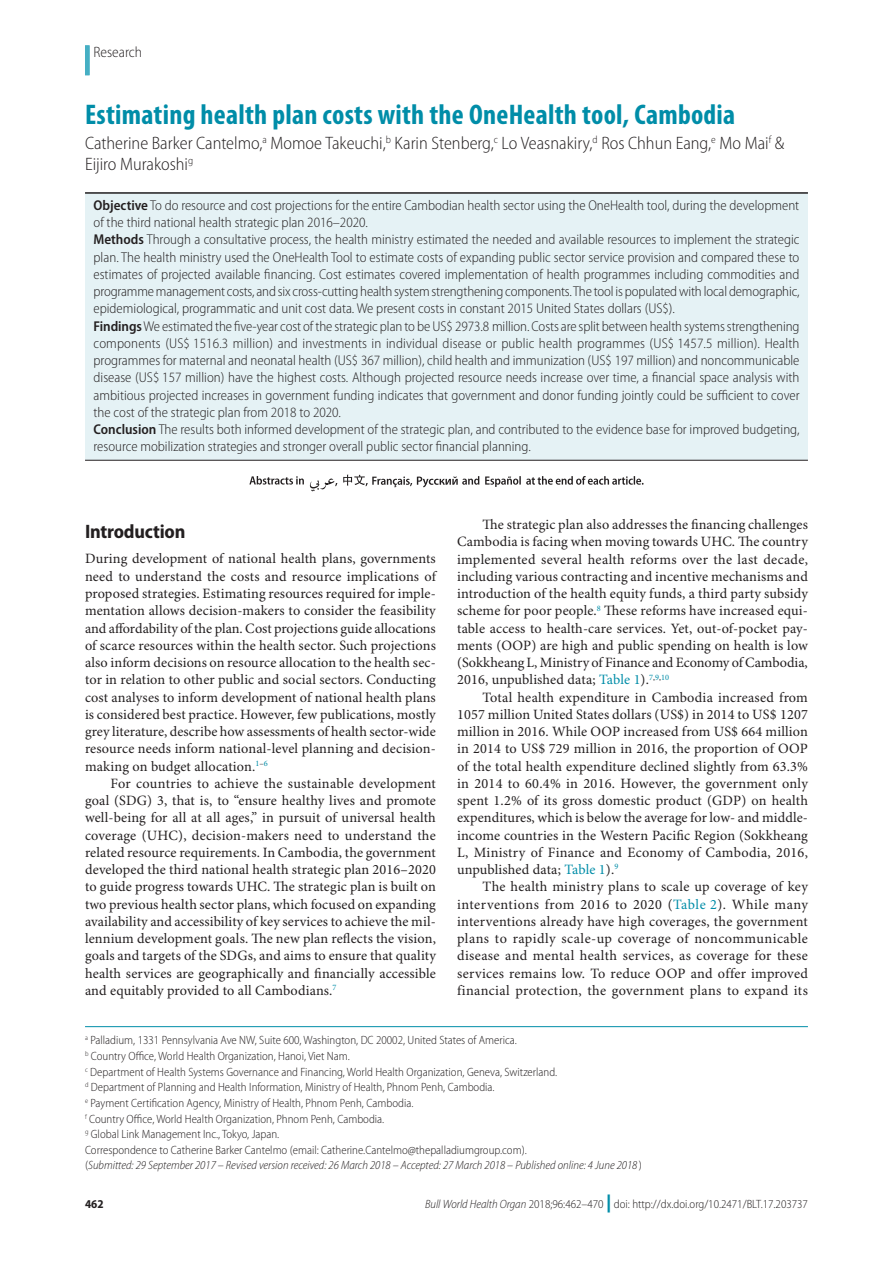
<style>
.page{position:relative;width:893px;height:1263px;background:#fff}
.page>*{position:absolute;margin:0;border:0;box-sizing:border-box;transform-origin:0 0}
.t1{font:700 condensed 28.5px "Myriad Pro";letter-spacing:.01em;color:#008da8}
.t2{font:700 semi-condensed 19.5px "Myriad Pro";letter-spacing:-.01em;color:#231f20}
.t3{font:300 semi-condensed 18px/21px "Myriad Pro";color:#231f20}
.t4{font:300 semi-condensed 15px "Myriad Pro";color:#231f20}
.t5{font:14.25px/17.2px "Minion Pro";letter-spacing:.01em;color:#231f20;text-align:justify}
.t6{font:300 semi-condensed 14.25px/17.2px "Myriad Pro";color:#231f20}
.t7{font:300 semi-condensed 12px/15.6px "Myriad Pro";color:#231f20}
.t8{font:700 semi-condensed 12px "Myriad Pro";color:#231f20}
.s1{font-weight:600}
.s2{color:#008da8}
.s3{font-style:italic}
.s4{font-weight:900;font-stretch:normal;font-size:18px;color:#008da8}
</style>
<div class="page">
<div style="left:85px;top:45px;width:5px;height:30px;background:#46afc4"></div>
<div style="left:85px;top:193px;width:723px;height:267px;background:#e5f2f5"></div>
<hr style="left:85px;top:1026px;width:723px;height:1px;background:#008da8">
<hr style="left:85px;top:192px;width:723px;height:2px;background:#231f20">
<hr style="left:85px;top:460px;width:723px;height:1px;background:#231f20">
<svg style="left:310px;top:475px;width:334px;height:16px"></svg>
<svg style="left:249px;top:476px;width:55px;height:9px"></svg>
<p class="t4" style="left:94px;top:44px;width:50px">Research</p>
<h1 class="t1" style="left:85px;top:98px;width:652px">Estimating health plan costs with the OneHealth tool, Cambodia</h1>
<p class="t3" style="left:85px;top:133px;width:701px">Catherine Barker Cantelmo,<sup>a</sup> Momoe Takeuchi,<sup>b</sup> Karin Stenberg,<sup>c</sup> Lo Veasnakiry,<sup>d</sup> Ros Chhun Eang,<sup>e</sup> Mo Mai<sup>f</sup> &amp;<br>Eijiro Murakoshi<sup>g</sup></p>
<p class="t6" style="left:94px;top:197px;width:707px"><span class="s1">Objective</span> To do resource and cost projections for the entire Cambodian health sector using the OneHealth tool, during the development of the third national health strategic plan 2016–2020.<br><span class="s1">Methods</span> Through a consultative process, the health ministry estimated the needed and available resources to implement the strategic plan. The health ministry used the OneHealth Tool to estimate costs of expanding public sector service provision and compared these to estimates of projected available financing. Cost estimates covered implementation of health programmes including commodities and programme management costs, and six cross-cutting health system strengthening components. The tool is populated with local demographic, epidemiological, programmatic and unit cost data. We present costs in constant 2015 United States dollars (US$).<br><span class="s1">Findings</span> We estimated the five-year cost of the strategic plan to be US$ 2973.8 million. Costs are split between health systems strengthening components (US$ 1516.3 million) and investments in individual disease or public health programmes (US$ 1457.5 million). Health programmes for maternal and neonatal health (US$ 367 million), child health and immunization (US$ 197 million) and noncommunicable disease (US$ 157 million) have the highest costs. Although projected resource needs increase over time, a financial space analysis with ambitious projected increases in government funding indicates that government and donor funding jointly could be sufficient to cover the cost of the strategic plan from 2018 to 2020.<br><span class="s1">Conclusion</span> The results both informed development of the strategic plan, and contributed to the evidence base for improved budgeting, resource mobilization strategies and stronger overall public sector financial planning.</p>
<h2 class="t2" style="left:85px;top:520px;width:102px">Introduction</h2>
<p class="t5" style="left:85px;top:551px;width:352px">During development of national health plans, governments need to understand the costs and resource implications of proposed strategies. Estimating resources required for imple&shy;mentation allows decision-makers to consider the feasibility and affordability of the plan. Cost projections guide allocations of scarce resources within the health sector. Such projections also inform decisions on resource allocation to the health sec&shy;tor in relation to other public and social sectors. Conducting cost analyses to inform development of national health plans is considered best practice. However, few publications, mostly grey literature, describe how assessments of health sector-wide resource needs inform national-level planning and decision&shy;making on budget allocation.<sup>1</sup><sup>–</sup><sup>6</sup></p>
<p class="t5" style="left:85px;top:775px;width:352px;text-indent:26px">For countries to achieve the sustainable development goal (SDG) 3, that is, to “ensure healthy lives and promote well-being for all at all ages,” in pursuit of universal health coverage (UHC), decision-makers need to understand the related resource requirements. In Cambodia, the government developed the third national health strategic plan 2016–2020 to guide progress towards UHC. The strategic plan is built on two previous health sector plans, which focused on expanding availability and accessibility of key services to achieve the mil&shy;lennium development goals. The new plan reflects the vision, goals and targets of the SDGs, and aims to ensure that quality health services are geographically and financially accessible and equitably provided to all Cambodians.<sup>7</sup></p>
<p class="t5" style="left:457px;top:516px;width:352px;text-indent:26px">The strategic plan also addresses the financing challenges Cambodia is facing when moving towards UHC. The country implemented several health reforms over the last decade, including various contracting and incentive mechanisms and introduction of the health equity funds, a third party subsidy scheme for poor people.<sup>8</sup> These reforms have increased equi&shy;table access to health-care services. Yet, out-of-pocket pay&shy;ments (OOP) are high and public spending on health is low (Sokkheang L, Ministry of Finance and Economy of Cambodia, 2016, unpublished data; <span class="s2">Table 1</span>).<sup>7</sup><sup>,</sup><sup>9</sup><sup>,</sup><sup>10</sup></p>
<p class="t5" style="left:457px;top:689px;width:352px;text-indent:26px">Total health expenditure in Cambodia increased from 1057 million United States dollars (US$) in 2014 to US$ 1207 million in 2016. While OOP increased from US$ 664 million in 2014 to US$ 729 million in 2016, the proportion of OOP of the total health expenditure declined slightly from 63.3% in 2014 to 60.4% in 2016. However, the government only spent 1.2% of its gross domestic product (GDP) on health expenditures, which is below the average for low- and middle&shy;income countries in the Western Pacific Region (Sokkheang L, Ministry of Finance and Economy of Cambodia, 2016, unpublished data; <span class="s2">Table 1</span>).<sup>9</sup></p>
<p class="t5" style="left:457px;top:879px;width:352px;text-indent:26px">The health ministry plans to scale up coverage of key interventions from 2016 to 2020 (<span class="s2">Table 2</span>). While many interventions already have high coverages, the government plans to rapidly scale-up coverage of noncommunicable disease and mental health services, as coverage for these services remains low. To reduce OOP and offer improved financial protection, the government plans to expand its</p>
<p class="t7" style="left:85px;top:1033px;width:558px"><sup>a</sup> Palladium, 1331 Pennsylvania Ave NW, Suite 600, Washington, DC 20002, United States of America.<br><sup>b</sup> Country Office, World Health Organization, Hanoi, Viet Nam.<br><sup>c</sup> Department of Health Systems Governance and Financing, World Health Organization, Geneva, Switzerland.<br><sup>d</sup> Department of Planning and Health Information, Ministry of Health, Phnom Penh, Cambodia.<br><sup>e</sup> Payment Certification Agency, Ministry of Health, Phnom Penh, Cambodia.<br><sup>f</sup> Country Office, World Health Organization, Phnom Penh, Cambodia.<br><sup>g</sup> Global Link Management Inc., Tokyo, Japan.<br>Correspondence to Catherine Barker Cantelmo (email: Catherine.Cantelmo@thepalladiumgroup.com).<br>(<span class="s3">Submitted: 29 September 2017 – Revised version received: 26 March 2018 – Accepted: 27 March 2018 – Published online: 4 June 2018</span> )</p>
<p class="t8" style="left:85px;top:1197px;width:20px">462</p>
<p class="t7" style="left:425px;top:1197px;width:384px"><span class="s3">Bull World Health Organ</span> 2018;96:462–470 <span class="s4">|</span> doi: http://dx.doi.org/10.2471/BLT.17.203737</p>
</div>
